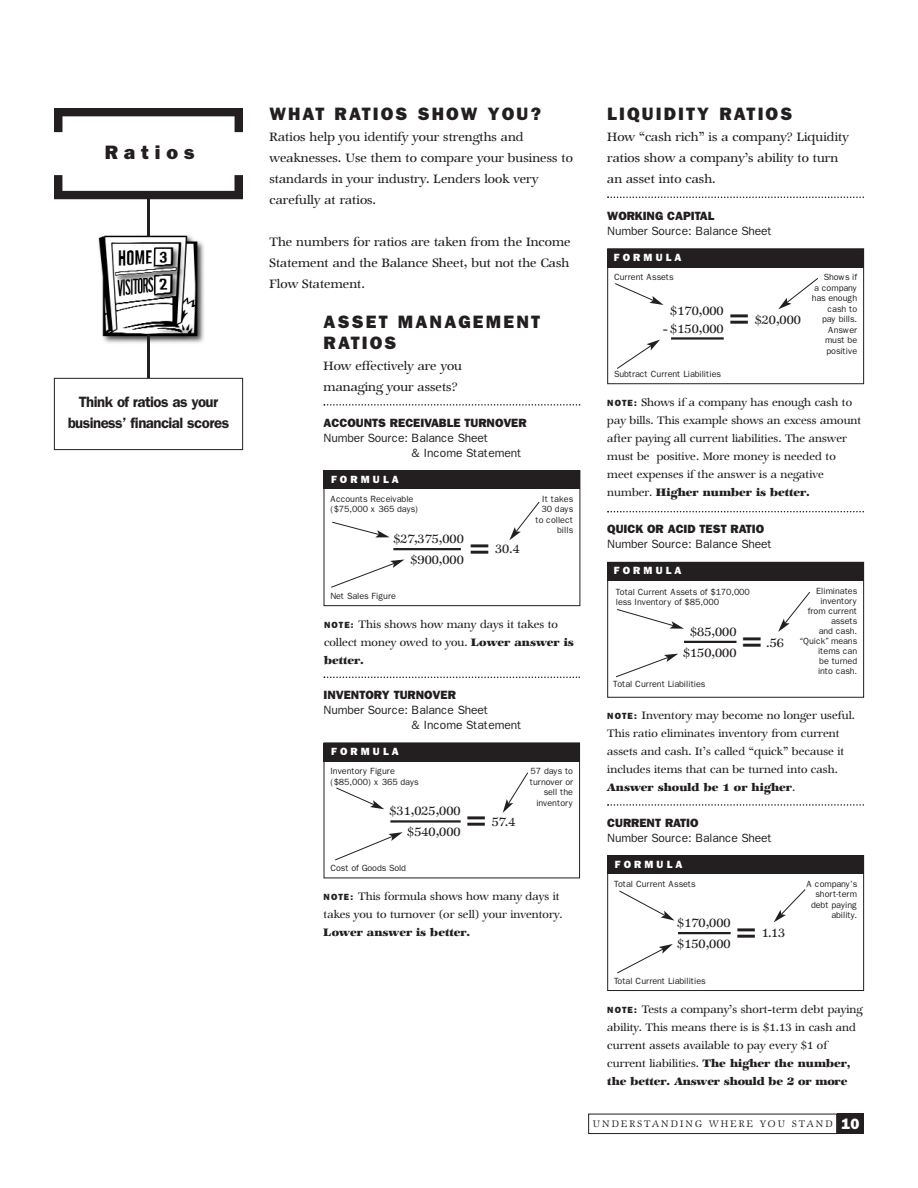
<style>
.page{position:relative;width:918px;height:1188px;background:#fff}
.page>*{position:absolute;margin:0;border:0;box-sizing:border-box;transform-origin:0 0}
.t1{font:600 30px "Zapf Internatl IT Cby BT";color:#231f20}
.t2{font:800 19.5px "Franklin Gothic";letter-spacing:.3em;color:#231f20}
.t3{font:800 18px/21.6px "Franklin Gothic";letter-spacing:.12em;color:#231f20}
.t4{font:600 15px/21px "Franklin Gothic";letter-spacing:-.035em;color:#231f20;text-align:center}
.t5{font:500 13.5px/21px "Zapf Internatl IT Cby BT";color:#231f20}
.t6{font:500 12px/18px "Zapf Internatl IT Cby BT";color:#231f20}
.t7{font:12px/15px "Franklin Gothic";letter-spacing:-.01em;color:#231f20}
.t8{font:800 12px "Franklin Gothic";color:#231f20}
.t9{font:800 12px "Zapf Internatl IT Cby BT";color:#231f20}
.t10{font:800 10.5px "Franklin Gothic";letter-spacing:.3em;color:#fff}
.t11{font:300 10.5px "Zapf Internatl IT Cby BT";letter-spacing:.2em;color:#231f20}
.t12{font:9px/10.5px "Franklin Gothic";letter-spacing:-.01em;color:#231f20;text-align:right}
.s1{font-family:"Franklin Gothic";font-weight:800;font-size:9px}
.s2{font-weight:800}
.s3{font-family:"Franklin Gothic";font-weight:800;font-size:15px;color:#fff}
</style>
<div class="page">
<img style="left:98px;top:235px;width:106px;height:108px">
<hr style="left:147px;top:335px;width:3px;height:52px;background:#231f20">
<hr style="left:147px;top:197px;width:3px;height:40px;background:#231f20">
<div style="left:324px;top:743px;width:256px;height:18px;background:#231f20"></div>
<div style="left:324px;top:470px;width:256px;height:136px;border:1px solid #231f20"></div>
<div style="left:324px;top:471px;width:256px;height:18px;background:#231f20"></div>
<div style="left:607px;top:855px;width:257px;height:136px;border:1px solid #231f20"></div>
<div style="left:607px;top:856px;width:257px;height:18px;background:#231f20"></div>
<div style="left:607px;top:562px;width:257px;height:136px;border:1px solid #231f20"></div>
<div style="left:607px;top:563px;width:257px;height:18px;background:#231f20"></div>
<svg style="left:324px;top:677px;width:256px;height:1px"></svg>
<hr style="left:393px;top:548px;width:68px;height:2px;background:#231f20">
<svg style="left:332px;top:521px;width:57px;height:16px"></svg>
<svg style="left:331px;top:560px;width:73px;height:28px"></svg>
<svg style="left:509px;top:501px;width:31px;height:39px"></svg>
<hr style="left:390px;top:820px;width:71px;height:3px;background:#231f20">
<svg style="left:336px;top:787px;width:48px;height:22px"></svg>
<svg style="left:335px;top:832px;width:68px;height:29px"></svg>
<svg style="left:503px;top:772px;width:25px;height:41px"></svg>
<div style="left:607px;top:248px;width:257px;height:136px;border:1px solid #231f20"></div>
<svg style="left:615px;top:283px;width:49px;height:22px"></svg>
<svg style="left:617px;top:340px;width:43px;height:29px"></svg>
<svg style="left:778px;top:278px;width:41px;height:31px"></svg>
<hr style="left:671px;top:337px;width:53px;height:3px;background:#231f20">
<hr style="left:684px;top:641px;width:52px;height:2px;background:#231f20">
<svg style="left:778px;top:592px;width:32px;height:40px"></svg>
<svg style="left:617px;top:609px;width:67px;height:20px"></svg>
<svg style="left:616px;top:654px;width:62px;height:24px"></svg>
<svg style="left:607px;top:804px;width:257px;height:2px"></svg>
<svg style="left:607px;top:511px;width:257px;height:1px"></svg>
<svg style="left:607px;top:196px;width:257px;height:2px"></svg>
<hr style="left:678px;top:932px;width:53px;height:2px;background:#231f20">
<svg style="left:619px;top:890px;width:56px;height:31px"></svg>
<svg style="left:617px;top:944px;width:56px;height:30px"></svg>
<svg style="left:774px;top:889px;width:32px;height:33px"></svg>
<div style="left:54px;top:378px;width:189px;height:72px;background:#fff"></div>
<div style="left:54px;top:378px;width:189px;height:72px;border:1px solid #231f20"></div>
<svg style="left:54px;top:108px;width:189px;height:24px"></svg>
<svg style="left:54px;top:175px;width:189px;height:24px"></svg>
<div style="left:607px;top:249px;width:257px;height:18px;background:#231f20"></div>
<svg style="left:324px;top:404px;width:256px;height:2px"></svg>
<div style="left:837px;top:1114px;width:27px;height:20px;background:#231f20"></div>
<div style="left:588px;top:1114px;width:249px;height:20px;border:1px solid #231f20"></div>
<h2 class="t2" style="left:105px;top:146px;width:91px">Ratios</h2>
<p class="t4" style="left:68px;top:393px;width:163px">Think of ratios as your business’ financial scores</p>
<h3 class="t3" style="left:270px;top:105px;width:273px">WHAT RATIOS SHOW YOU?</h3>
<p class="t5" style="left:270px;top:128px;width:305px">Ratios help you identify your strengths and weaknesses. Use them to compare your business to standards in your industry. Lenders look very carefully at ratios.</p>
<p class="t5" style="left:270px;top:233px;width:303px;text-align:justify">The numbers for ratios are taken from the Income Statement and the Balance Sheet, but not the Cash Flow Statement.</p>
<h3 class="t3" style="left:324px;top:312px;width:218px">ASSET MANAGEMENT<br>RATIOS</h3>
<p class="t5" style="left:324px;top:357px;width:140px">How effectively are you managing your assets?</p>
<p class="t8" style="left:324px;top:419px;width:205px">ACCOUNTS RECEIVABLE TURNOVER</p>
<p class="t7" style="left:412px;top:431px;width:112px;text-indent:-88px">Number Source: Balance Sheet<br>&amp; Income Statement</p>
<p class="t10" style="left:331px;top:476px;width:69px">FORMULA</p>
<p class="t12" style="left:330px;top:494px;width:90px;text-align:left">Accounts Receivable ($75,000 x 365 days)</p>
<p class="t5" style="left:393px;top:530px;width:72px;text-align:right">$27,375,000 $900,000</p>
<h1 class="t1" style="left:467px;top:530px;width:26px">=</h1>
<p class="t5" style="left:495px;top:540px;width:26px">30.4</p>
<p class="t12" style="left:330px;top:592px;width:67px">Net Sales Figure</p>
<p class="t12" style="left:535px;top:494px;width:39px">It takes<br>30 days to collect bills</p>
<p class="t6" style="left:324px;top:616px;width:251px"><span class="s1">NOTE:</span> This shows how many days it takes to collect money owed to you. <span class="s2">Lower answer is better.</span></p>
<p class="t8" style="left:324px;top:691px;width:134px">INVENTORY TURNOVER</p>
<p class="t7" style="left:412px;top:703px;width:112px;text-indent:-88px">Number Source: Balance Sheet<br>&amp; Income Statement</p>
<p class="t10" style="left:331px;top:748px;width:69px">FORMULA</p>
<p class="t12" style="left:330px;top:767px;width:90px;text-align:left">Inventory Figure ($85,000) x 365 days</p>
<p class="t5" style="left:389px;top:802px;width:73px;text-align:right">$31,025,000 $540,000</p>
<h1 class="t1" style="left:464px;top:802px;width:26px">=</h1>
<p class="t5" style="left:492px;top:813px;width:25px">57.4</p>
<p class="t12" style="left:330px;top:864px;width:77px">Cost of Goods Sold</p>
<p class="t12" style="left:530px;top:767px;width:45px">57 days to turnover or sell the inventory</p>
<p class="t6" style="left:324px;top:889px;width:241px"><span class="s1">NOTE:</span> This formula shows how many days it takes you to turnover (or sell) your inventory.</p>
<p class="t9" style="left:324px;top:925px;width:148px">Lower answer is better.</p>
<h3 class="t3" style="left:607px;top:105px;width:186px">LIQUIDITY RATIOS</h3>
<p class="t5" style="left:607px;top:128px;width:243px">How “cash rich” is a company? Liquidity ratios show a company’s ability to turn an asset into cash.</p>
<p class="t8" style="left:607px;top:211px;width:109px">WORKING CAPITAL</p>
<p class="t7" style="left:607px;top:224px;width:166px">Number Source: Balance Sheet</p>
<p class="t10" style="left:614px;top:254px;width:69px">FORMULA</p>
<p class="t12" style="left:614px;top:273px;width:61px">Current Assets</p>
<p class="t5" style="left:670px;top:301px;width:55px">$170,000</p>
<p class="t5" style="left:663px;top:319px;width:62px">- $150,000</p>
<h1 class="t1" style="left:727px;top:300px;width:26px">=</h1>
<p class="t5" style="left:755px;top:310px;width:48px">$20,000</p>
<p class="t12" style="left:614px;top:370px;width:108px">Subtract Current Liabilities</p>
<p class="t12" style="left:812px;top:273px;width:47px">Shows if<br>a company has enough cash to pay bills.<br>Answer must be positive</p>
<p class="t6" style="left:607px;top:395px;width:256px"><span class="s1">NOTE:</span> Shows if a company has enough cash to pay bills. This example shows an excess amount after paying all current liabilities. The answer must be positive. More money is needed to meet expenses if the answer is a negative number. <span class="s2">Higher number is better.</span></p>
<p class="t8" style="left:607px;top:525px;width:158px">QUICK OR ACID TEST RATIO</p>
<p class="t7" style="left:607px;top:538px;width:166px">Number Source: Balance Sheet</p>
<p class="t10" style="left:614px;top:567px;width:69px">FORMULA</p>
<p class="t12" style="left:616px;top:587px;width:136px;text-align:left">Total Current Assets of $170,000 less Inventory of $85,000</p>
<p class="t12" style="left:800px;top:586px;width:59px;line-height:10.1px">Eliminates inventory<br>from current assets<br>and cash. “Quick” means items can<br>be turned<br>into cash.</p>
<p class="t12" style="left:613px;top:680px;width:94px">Total Current Liabilities</p>
<p class="t5" style="left:683px;top:623px;width:55px;text-align:center">$85,000 $150,000</p>
<h1 class="t1" style="left:740px;top:623px;width:26px">=</h1>
<p class="t5" style="left:766px;top:633px;width:19px">.56</p>
<p class="t6" style="left:607px;top:708px;width:249px"><span class="s1">NOTE:</span> Inventory may become no longer useful.<br>This ratio eliminates inventory from current assets and cash. It’s called “quick” because it includes items that can be turned into cash.<br><span class="s2">Answer should be 1 or higher</span>.</p>
<p class="t8" style="left:607px;top:818px;width:93px">CURRENT RATIO</p>
<p class="t7" style="left:607px;top:831px;width:166px">Number Source: Balance Sheet</p>
<p class="t10" style="left:615px;top:861px;width:69px">FORMULA</p>
<p class="t12" style="left:614px;top:879px;width:83px">Total Current Assets</p>
<p class="t5" style="left:677px;top:913px;width:55px">$170,000 $150,000</p>
<h1 class="t1" style="left:734px;top:914px;width:26px">=</h1>
<p class="t5" style="left:762px;top:924px;width:25px">1.13</p>
<p class="t12" style="left:614px;top:976px;width:93px">Total Current Liabilities</p>
<p class="t12" style="left:806px;top:879px;width:52px">A company’s short-term debt paying ability.</p>
<p class="t6" style="left:607px;top:1001px;width:257px"><span class="s1">NOTE:</span> Tests a company’s short-term debt paying ability. This means there is is $1.13 in cash and current assets available to pay every $1 of current liabilities. <span class="s2">The higher the number, the better. Answer should be 2 or more</span></p>
<p class="t11" style="left:593px;top:1119px;width:268px">UNDERSTANDING WHERE YOU STAND <span class="s3">10</span></p>
</div>
